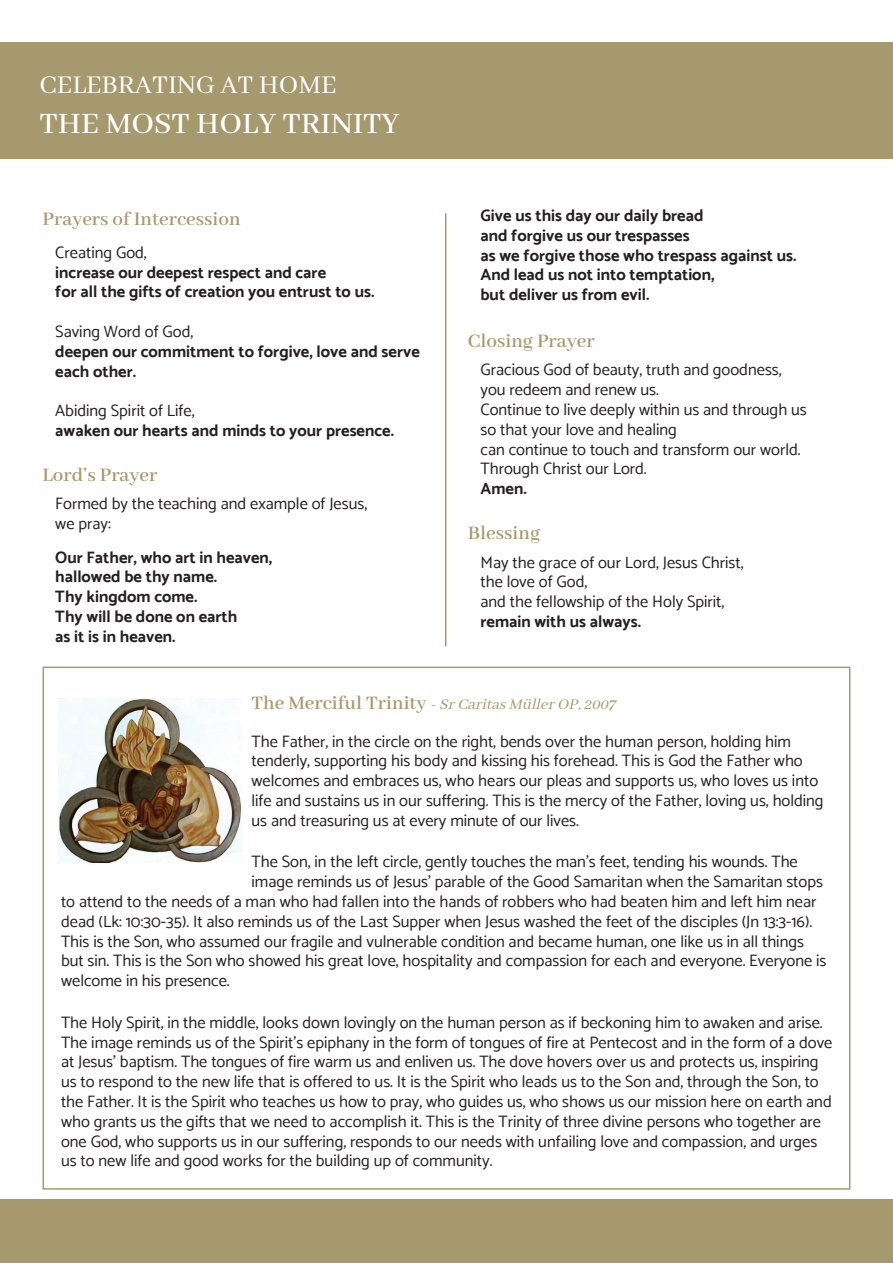
<style>
.page{position:relative;width:893px;height:1263px;background:#fff}
.page>*{position:absolute;margin:0;border:0;box-sizing:border-box;transform-origin:0 0}
.Reverse_Subhead{font:500 33px "Abhaya Libre";color:#fff}
.Reverse_Heading{font:28.5px "Abhaya Libre";color:#fff}
.Small_Heads{font:600 21px "Abhaya Libre";color:#a7996e}
.Boxed_Text{font:16.5px/19.8px "Catamaran";color:#231f20}
.Indented_basic{font:700 16.5px/19.8px "Catamaran";color:#231f20}
.Indented_basic-2{font:16.5px "Catamaran";color:#231f20}
.Small_Heads-2{font:italic 16.5px "Abhaya Libre";color:#a7996e}
.s1{font-weight:600;font-style:normal;font-size:21px}
</style>
<div class="page">
<div style="left:0;top:43px;width:893px;height:116px;background:#a7996e"></div>
<div style="left:0;top:1199px;width:893px;height:64px;background:#a7996e"></div>
<hr style="left:445px;top:213px;width:1px;height:433px;background:#a7996e">
<img style="left:58px;top:698px;width:184px;height:165px">
<p class="Reverse_Heading" style="left:40px;top:69px;width:298px">CELEBRATING AT HOME</p>
<p class="Reverse_Subhead" style="left:40px;top:105px;width:362px">THE MOST HOLY TRINITY</p>
<p class="Small_Heads" style="left:43px;top:208px;width:200px">Prayers of Intercession</p>
<p class="Indented_basic-2" style="left:55px;top:242px;width:93px">Creating God,</p>
<p class="Indented_basic" style="left:55px;top:262px;width:272px">increase our deepest respect and care</p>
<p class="Indented_basic" style="left:55px;top:282px;width:321px">for all the gifts of creation you entrust to us.</p>
<p class="Indented_basic-2" style="left:55px;top:322px;width:140px">Saving Word of God,</p>
<p class="Indented_basic" style="left:55px;top:341px;width:366px">deepen our commitment to forgive, love and serve each other.</p>
<p class="Indented_basic-2" style="left:55px;top:401px;width:141px">Abiding Spirit of Life,</p>
<p class="Indented_basic" style="left:55px;top:420px;width:340px">awaken our hearts and minds to your presence.</p>
<p class="Small_Heads" style="left:43px;top:463px;width:117px">Lord’s Prayer</p>
<p class="Indented_basic-2" style="left:55px;top:494px;width:313px">Formed by the teaching and example of Jesus,</p>
<p class="Indented_basic-2" style="left:55px;top:514px;width:57px">we pray:</p>
<p class="Indented_basic" style="left:55px;top:547px;width:219px">Our Father, who art in heaven,</p>
<p class="Indented_basic" style="left:55px;top:567px;width:163px">hallowed be thy name.</p>
<p class="Indented_basic" style="left:55px;top:586px;width:144px">Thy kingdom come.</p>
<p class="Indented_basic" style="left:55px;top:606px;width:184px">Thy will be done on earth</p>
<p class="Indented_basic" style="left:55px;top:626px;width:122px">as it is in heaven.</p>
<p class="Indented_basic" style="left:480px;top:205px;width:224px">Give us this day our daily bread</p>
<p class="Indented_basic" style="left:480px;top:225px;width:211px">and forgive us our trespasses</p>
<p class="Indented_basic" style="left:480px;top:245px;width:317px">as we forgive those who trespass against us.</p>
<p class="Indented_basic" style="left:480px;top:265px;width:235px">And lead us not into temptation,</p>
<p class="Indented_basic" style="left:480px;top:285px;width:171px">but deliver us from evil.</p>
<p class="Small_Heads" style="left:468px;top:330px;width:129px">Closing Prayer</p>
<p class="Indented_basic-2" style="left:480px;top:360px;width:303px">Gracious God of beauty, truth and goodness,</p>
<p class="Indented_basic-2" style="left:480px;top:380px;width:180px">you redeem and renew us.</p>
<p class="Indented_basic-2" style="left:480px;top:400px;width:328px">Continue to live deeply within us and through us</p>
<p class="Indented_basic-2" style="left:480px;top:419px;width:198px">so that your love and healing</p>
<p class="Indented_basic-2" style="left:480px;top:439px;width:322px">can continue to touch and transform our world.</p>
<p class="Indented_basic-2" style="left:480px;top:459px;width:168px">Through Christ our Lord.</p>
<p class="Indented_basic" style="left:480px;top:479px;width:48px">Amen.</p>
<p class="Small_Heads" style="left:468px;top:522px;width:74px">Blessing</p>
<p class="Indented_basic-2" style="left:480px;top:552px;width:265px">May the grace of our Lord, Jesus Christ,</p>
<p class="Indented_basic-2" style="left:480px;top:572px;width:108px">the love of God,</p>
<p class="Indented_basic-2" style="left:480px;top:592px;width:245px">and the fellowship of the Holy Spirit,</p>
<p class="Indented_basic" style="left:480px;top:611px;width:162px">remain with us always.</p>
<p class="Small_Heads-2" style="left:251px;top:695px;width:370px"><span class="s1">T h e M e r c i fu l T r i n i t y</span> -SrCaritasMüllerOP,2007</p>
<p class="Boxed_Text" style="left:251px;top:731px;width:574px">The Father, in the circle on the right, bends over the human person, holding him tenderly, supporting his body and kissing his forehead. This is God the Father who welcomes and embraces us, who hears our pleas and supports us, who loves us into life and sustains us in our suffering. This is the mercy of the Father, loving us, holding us and treasuring us at every minute of our lives.</p>
<p class="Boxed_Text" style="left:251px;top:852px;width:548px">The Son, in the left circle, gently touches the man’s feet, tending his wounds. The</p>
<p class="Boxed_Text" style="left:251px;top:872px;width:573px">image reminds us of Jesus’ parable of the Good Samaritan when the Samaritan stops</p>
<p class="Boxed_Text" style="left:61px;top:891px;width:757px">to attend to the needs of a man who had fallen into the hands of robbers who had beaten him and left him near</p>
<p class="Boxed_Text" style="left:61px;top:911px;width:753px">dead (Lk: 10:30-35). It also reminds us of the Last Supper when Jesus washed the feet of the disciples (Jn 13:3-16).</p>
<p class="Boxed_Text" style="left:61px;top:931px;width:744px">This is the Son, who assumed our fragile and vulnerable condition and became human, one like us in all things</p>
<p class="Boxed_Text" style="left:61px;top:951px;width:767px">but sin. This is the Son who showed his great love, hospitality and compassion for each and everyone. Everyone is</p>
<p class="Boxed_Text" style="left:61px;top:971px;width:170px">welcome in his presence.</p>
<p class="Boxed_Text" style="left:61px;top:1012px;width:773px">The Holy Spirit, in the middle, looks down lovingly on the human person as if beckoning him to awaken and arise.<br>The image reminds us of the Spirit’s epiphany in the form of tongues of fire at Pentecost and in the form of a dove at Jesus’ baptism. The tongues of fire warm us and enliven us. The dove hovers over us and protects us, inspiring us to respond to the new life that is offered to us. It is the Spirit who leads us to the Son and, through the Son, to the Father. It is the Spirit who teaches us how to pray, who guides us, who shows us our mission here on earth and who grants us the gifts that we need to accomplish it. This is the Trinity of three divine persons who together are one God, who supports us in our suffering, responds to our needs with unfailing love and compassion, and urges us to new life and good works for the building up of community.</p>
</div>
